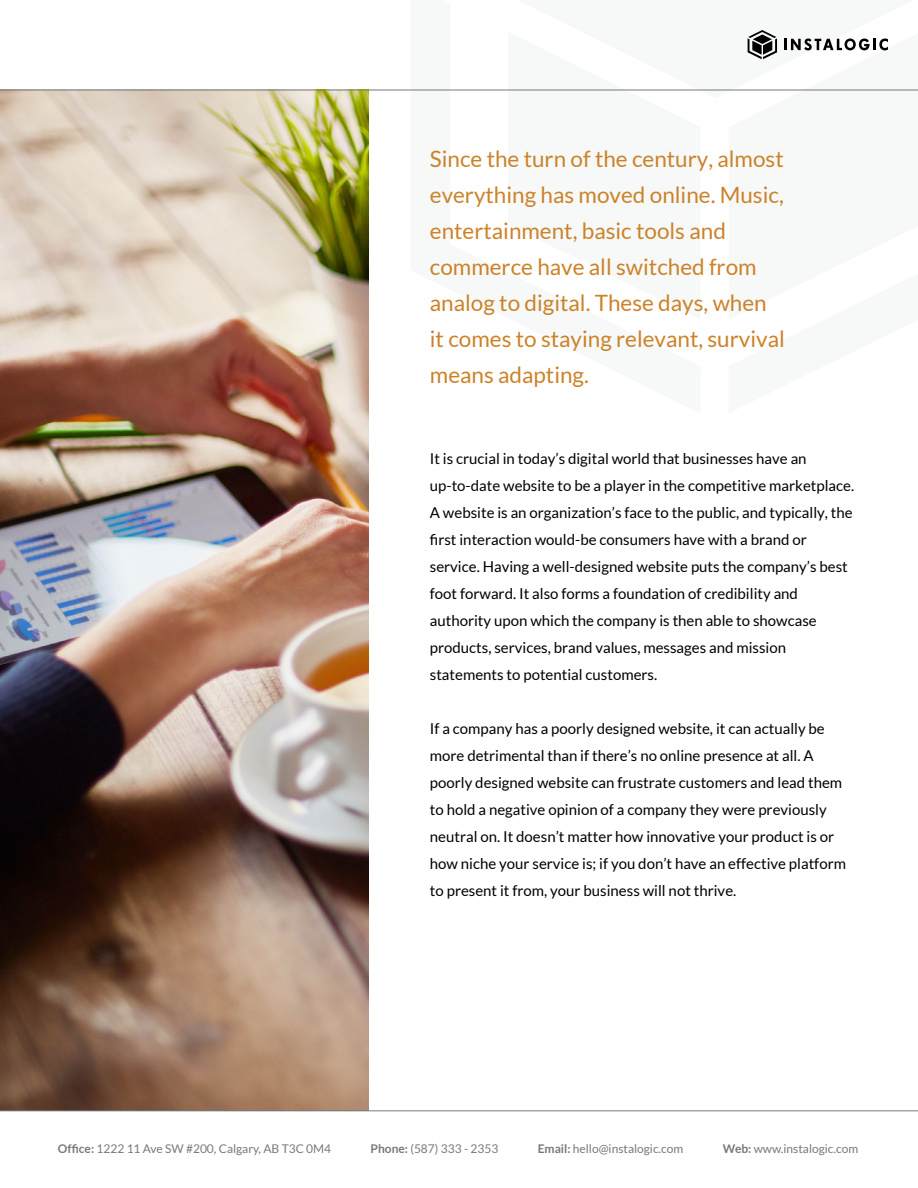
<style>
.page{position:relative;width:918px;height:1188px;background:#fff}
.page>*{position:absolute;margin:0;border:0;box-sizing:border-box;transform-origin:0 0}
.t1{font:22.5px/36px "Lato";color:#cc8229}
.t2{font:15px/27px "Lato";color:#000}
.t3{font:12px "Lato";color:#76797c}
.s1{font-weight:700}
</style>
<div class="page">
<svg style="left:518px;top:30px;width:395px;height:60px"></svg>
<img style="left:0;top:91px;width:369px;height:1020px">
<hr style="left:0;top:1111px;width:918px;height:1px;background:#76797c">
<hr style="left:0;top:90px;width:918px;height:1px;background:#76797c">
<h1 class="t1" style="left:430px;top:140px;width:356px">Since the turn of the century, almost everything has moved online. Music, entertainment, basic tools and commerce have all switched from analog to digital. These days, when it comes to staying relevant, survival means adapting.</h1>
<p class="t2" style="left:430px;top:445px;width:426px">It is crucial in today’s digital world that businesses have an up-to-date website to be a player in the competitive marketplace.<br>A website is an organization’s face to the public, and typically, the first interaction would-be consumers have with a brand or service. Having a well-designed website puts the company’s best foot forward. It also forms a foundation of credibility and authority upon which the company is then able to showcase products, services, brand values, messages and mission statements to potential customers.</p>
<p class="t2" style="left:430px;top:715px;width:418px">If a company has a poorly designed website, it can actually be more detrimental than if there’s no online presence at all. A poorly designed website can frustrate customers and lead them to hold a negative opinion of a company they were previously neutral on. It doesn’t matter how innovative your product is or how niche your service is; if you don’t have an effective platform to present it from, your business will not thrive.</p>
<p class="t3" style="left:58px;top:1142px;width:275px"><span class="s1">Office:</span> 1222 11 Ave SW #200, Calgary, AB T3C 0M4</p>
<p class="t3" style="left:371px;top:1142px;width:129px"><span class="s1">Phone:</span> (587) 333 - 2353</p>
<p class="t3" style="left:538px;top:1142px;width:147px"><span class="s1">Email:</span> hello@instalogic.com</p>
<p class="t3" style="left:723px;top:1142px;width:137px"><span class="s1">Web:</span> www.instalogic.com</p>
</div>
